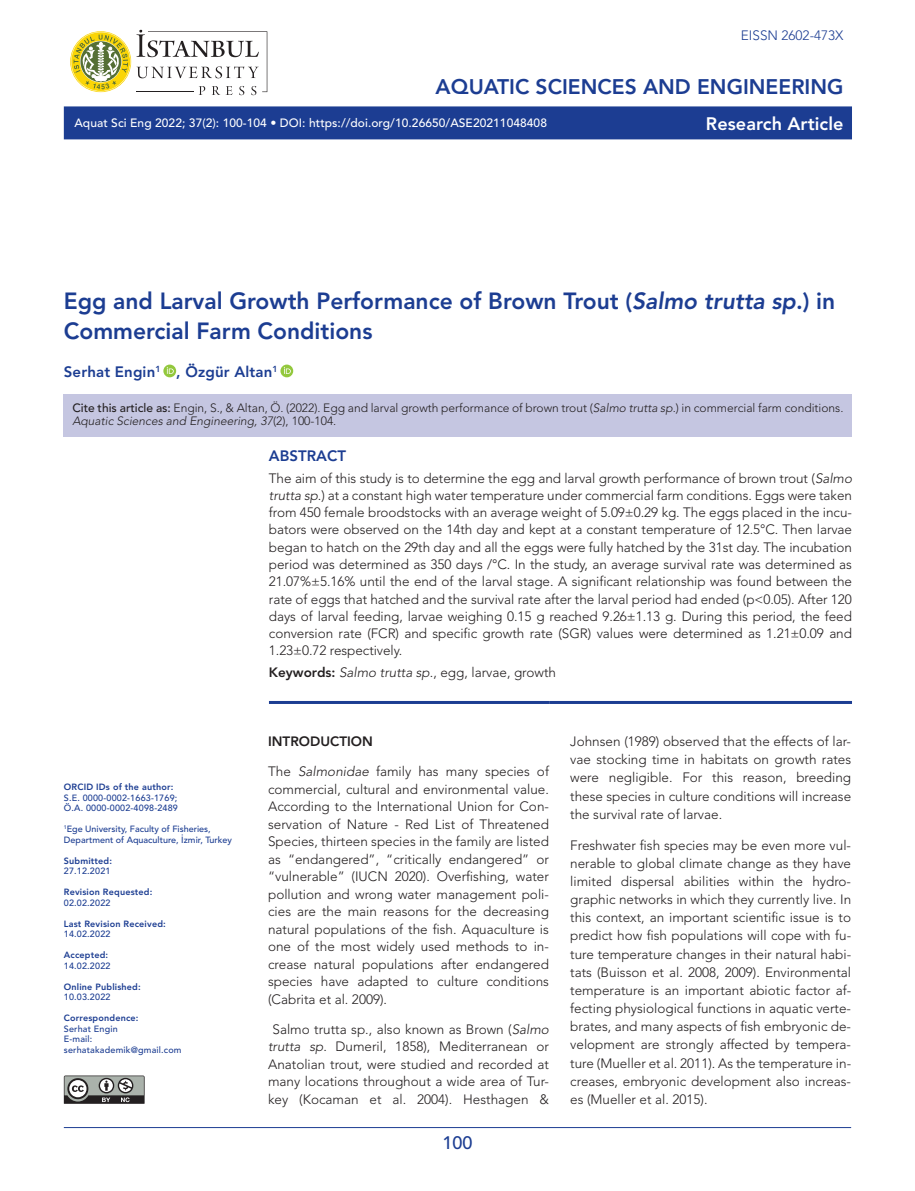
<style>
.page{position:relative;width:915px;height:1191px;background:#fff}
.page>*{position:absolute;margin:0;border:0;box-sizing:border-box;transform-origin:0 0}
.t1{font:800 23.25px/30px "Avenir LT Std";color:#1c3d92}
.t2{font:800 21px "Avenir LT Std";color:#1c3d92}
.t3{font:800 18px "Avenir LT Std";letter-spacing:.005em;color:#fff}
.t4{font:500 18px "Avenir LT Std";color:#1c3d92}
.t5{font:800 15px "Avenir LT Std";letter-spacing:.01em;color:#1c3d92}
.t6{font:300 13.5px/18.1px "Avenir LT Std";color:#231f20;text-align:justify}
.t7{font:300 13.5px "Avenir LT Std";color:#1c3d92}
.t8{font:800 13.5px "Avenir LT Std";color:#231f20}
.t9{font:300 12px/13.5px "Avenir LT Std";color:#231f20}
.t10{font:500 12px "Avenir LT Std";letter-spacing:.005em;color:#fff}
.t11{font:500 9px/10.5px "Avenir LT Std";letter-spacing:.02em;color:#1c3d92}
.t12{font:800 9px "Avenir LT Std";letter-spacing:.02em;color:#1c3d92}
.t13{font:500 9px/10.5px "Avenir LT Std";color:#1c3d92}
.s1{font-style:italic}
.s2{font-weight:500}
.s3{font-weight:800}
</style>
<div class="page">
<hr style="left:64px;top:1127px;width:786px;height:1px;background:#1c3d92">
<div style="left:64px;top:106px;width:787px;height:33px;background:#1c3d92"></div>
<div style="left:64px;top:394px;width:787px;height:43px;background:#c5c6e1"></div>
<hr style="left:269px;top:701px;width:280px;height:3px;background:#1c3d92">
<hr style="left:549px;top:701px;width:302px;height:3px;background:#1c3d92">
<svg style="left:70px;top:30px;width:197px;height:65px"></svg>
<svg style="left:163px;top:364px;width:13px;height:13px"></svg>
<svg style="left:167px;top:367px;width:7px;height:7px"></svg>
<svg style="left:280px;top:364px;width:13px;height:13px"></svg>
<svg style="left:284px;top:367px;width:7px;height:7px"></svg>
<svg style="left:64px;top:1075px;width:80px;height:28px;background:#858784"></svg>
<p class="t7" style="left:740px;top:27px;width:104px">EISSN 2602-473X</p>
<h2 class="t2" style="left:435px;top:74px;width:409px">AQUATIC SCIENCES AND ENGINEERING</h2>
<p class="t10" style="left:74px;top:116px;width:474px">Aquat Sci Eng 2022; 37(2): 100-104 • DOI: https://doi.org/10.26650/ASE20211048408</p>
<h3 class="t3" style="left:705px;top:113px;width:139px">Research Article</h3>
<h1 class="t1" style="left:64px;top:286px;width:772px">Egg and Larval Growth Performance of Brown Trout (<span class="s1">Salmo trutta sp</span>.) in<br>Commercial Farm Conditions</h1>
<p class="t5" style="left:64px;top:363px;width:215px">Serhat Engin<sup>1</sup> , Özgür Altan<sup>1</sup></p>
<p class="t9" style="left:72px;top:401px;width:772px"><span class="s2">Cite this article as:</span> Engin, S., &amp; Altan, Ö. (2022). Egg and larval growth performance of brown trout (<span class="s1">Salmo trutta sp</span>.) in commercial farm conditions.<br><span class="s1">Aquatic Sciences and Engineering, 37</span>(2), 100-104.</p>
<p class="t12" style="left:64px;top:781px;width:111px">ORCID IDs of the author:</p>
<p class="t11" style="left:64px;top:792px;width:116px">S.E. 0000-0002-1663-1769;<br>Ö.A. 0000-0002-4098-2489</p>
<p class="t13" style="left:64px;top:824px;width:170px"><sup>1</sup>Ege University, Faculty of Fisheries,<br>Department of Aquaculture, İzmir, Turkey</p>
<p class="t12" style="left:64px;top:855px;width:50px">Submitted:</p>
<p class="t11" style="left:64px;top:866px;width:48px">27.12.2021</p>
<p class="t12" style="left:64px;top:886px;width:90px">Revision Requested:</p>
<p class="t11" style="left:64px;top:897px;width:48px">02.02.2022</p>
<p class="t12" style="left:64px;top:918px;width:103px">Last Revision Received:</p>
<p class="t11" style="left:64px;top:929px;width:48px">14.02.2022</p>
<p class="t12" style="left:64px;top:949px;width:46px">Accepted:</p>
<p class="t11" style="left:64px;top:960px;width:48px">14.02.2022</p>
<p class="t12" style="left:64px;top:981px;width:78px">Online Published:</p>
<p class="t11" style="left:64px;top:992px;width:48px">10.03.2022</p>
<p class="t12" style="left:64px;top:1012px;width:76px">Correspondence:</p>
<p class="t11" style="left:64px;top:1023px;width:119px">Serhat Engin<br>E-mail: serhatakademik@gmail.com</p>
<p class="t5" style="left:269px;top:447px;width:78px">ABSTRACT</p>
<p class="t6" style="left:269px;top:469px;width:584px;line-height:17.2px">The aim of this study is to determine the egg and larval growth performance of brown trout (<span class="s1">Salmo trutta sp</span>.) at a constant high water temperature under commercial farm conditions. Eggs were taken from 450 female broodstocks with an average weight of 5.09±0.29 kg. The eggs placed in the incu&shy;bators were observed on the 14th day and kept at a constant temperature of 12.5°C. Then larvae began to hatch on the 29th day and all the eggs were fully hatched by the 31st day. The incubation period was determined as 350 days /°C. In the study, an average survival rate was determined as 21.07%±5.16% until the end of the larval stage. A significant relationship was found between the rate of eggs that hatched and the survival rate after the larval period had ended (p&lt;0.05). After 120 days of larval feeding, larvae weighing 0.15 g reached 9.26±1.13 g. During this period, the feed conversion rate (FCR) and specific growth rate (SGR) values were determined as 1.21±0.09 and 1.23±0.72 respectively.</p>
<p class="t6" style="left:269px;top:663px;width:288px"><span class="s3">Keywords:</span> <span class="s1">Salmo trutta sp</span>., egg, larvae, growth</p>
<p class="t8" style="left:268px;top:733px;width:106px">INTRODUCTION</p>
<p class="t6" style="left:268px;top:763px;width:282px;line-height:17.5px">The <span class="s1">Salmonidae</span> family has many species of commercial, cultural and environmental value.<br>According to the International Union for Con&shy;servation of Nature - Red List of Threatened Species, thirteen species in the family are listed as “endangered”, “critically endangered” or “vulnerable” (IUCN 2020). Overfishing, water pollution and wrong water management poli&shy;cies are the main reasons for the decreasing natural populations of the fish. Aquaculture is one of the most widely used methods to in&shy;crease natural populations after endangered species have adapted to culture conditions (Cabrita et al. 2009).</p>
<p class="t6" style="left:268px;top:1020px;width:282px;line-height:17.5px;text-align:center">Salmo trutta sp., also known as Brown (<span class="s1">Salmo trutta sp</span>. Dumeril, 1858), Mediterranean or Anatolian trout, were studied and recorded at many locations throughout a wide area of Tur&shy;key (Kocaman et al. 2004). Hesthagen &amp;</p>
<h3 class="t4" style="left:442px;top:1132px;width:32px">100</h3>
<p class="t6" style="left:570px;top:732px;width:282px">Johnsen (1989) observed that the effects of lar&shy;vae stocking time in habitats on growth rates were negligible. For this reason, breeding these species in culture conditions will increase the survival rate of larvae.</p>
<p class="t6" style="left:570px;top:836px;width:282px">Freshwater fish species may be even more vul&shy;nerable to global climate change as they have limited dispersal abilities within the hydro&shy;graphic networks in which they currently live. In this context, an important scientific issue is to predict how fish populations will cope with fu&shy;ture temperature changes in their natural habi&shy;tats (Buisson et al. 2008, 2009). Environmental temperature is an important abiotic factor af&shy;fecting physiological functions in aquatic verte&shy;brates, and many aspects of fish embryonic de&shy;velopment are strongly affected by tempera&shy;ture (Mueller et al. 2011). As the temperature in&shy;creases, embryonic development also increas&shy;es (Mueller et al. 2015).</p>
</div>
